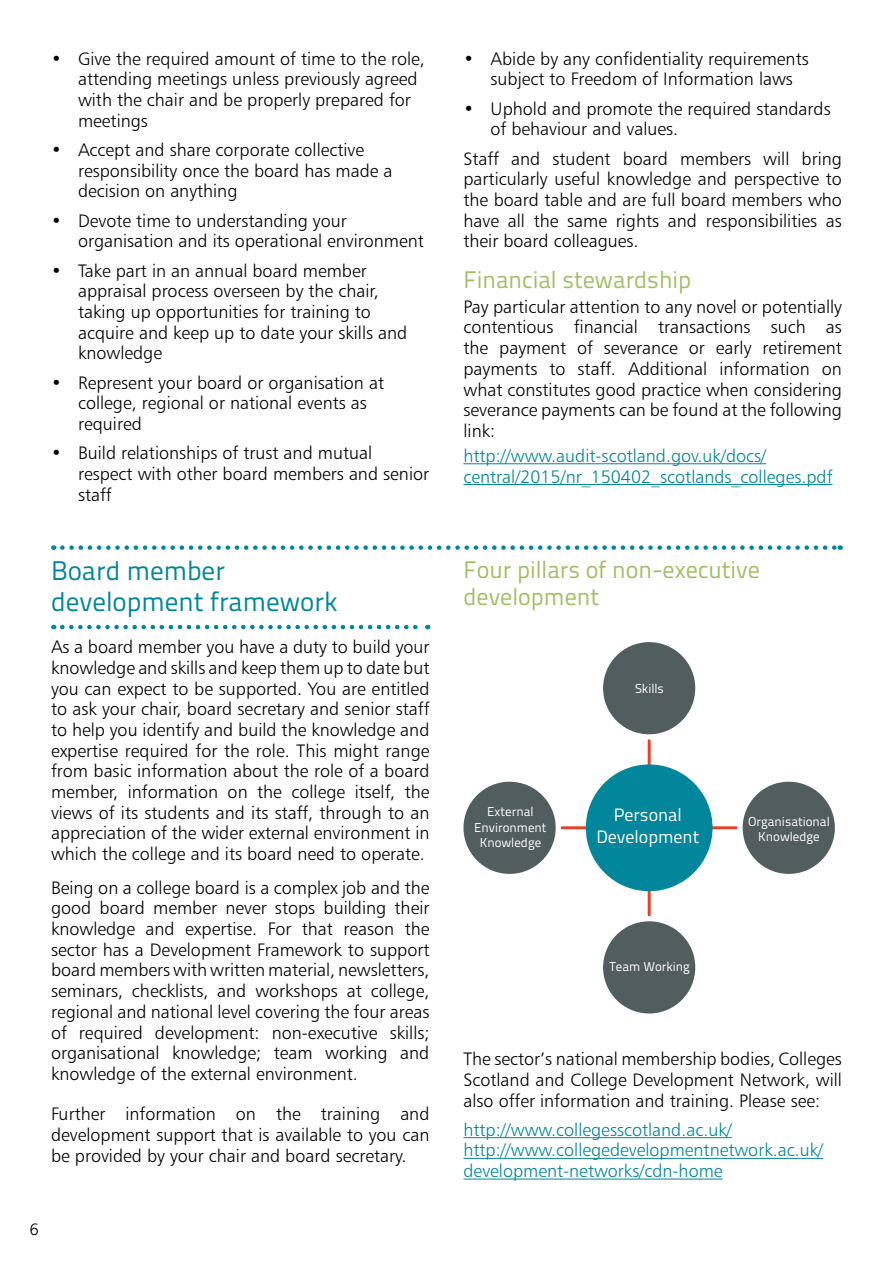
<style>
.page{position:relative;width:893px;height:1263px;background:#fff}
.page>*{position:absolute;margin:0;border:0;box-sizing:border-box;transform-origin:0 0}
.t1{font:27px/31px "Titillium Text 25 L 400 wt";color:#00869a}
.t2{font:24px/27.6px "Titillium Text 25 L 400 wt";color:#a0bf65}
.t3{font:18px/20.7px "Humanist 777 BT Light B";color:#000}
.t4{font:18px/20.7px "Humanist 777 BT Light B";color:#00869a}
.t5{font:17.85px/21.5px "Titillium Text 25 L 400 wt";color:#fff;text-align:center}
.t6{font:16.5px "Humanist 777 BT Light B";color:#000}
.t7{font:12.9px/15.5px "Titillium Text 25 L 400 wt";color:#fff;text-align:center}
</style>
<div class="page">
<hr style="left:463px;top:463px;width:303px;height:1px;background:#00869a">
<hr style="left:463px;top:484px;width:369px;height:1px;background:#00869a">
<svg style="left:62px;top:625px;width:366px;height:4px"></svg>
<hr style="left:463px;top:1137px;width:269px;height:1px;background:#00869a">
<hr style="left:463px;top:1158px;width:360px;height:1px;background:#00869a">
<hr style="left:463px;top:1179px;width:260px;height:1px;background:#00869a">
<svg style="left:62px;top:545px;width:779px;height:5px"></svg>
<hr style="left:648px;top:741px;width:3px;height:174px;background:#e8412b">
<hr style="left:562px;top:826px;width:174px;height:3px;background:#e8412b">
<div style="left:586px;top:764px;width:126px;height:127px;background:#02869b;border-radius:50%"></div>
<div style="left:603px;top:642px;width:92px;height:92px;background:#515d5e;border-radius:50%"></div>
<div style="left:603px;top:921px;width:92px;height:92px;background:#515d5e;border-radius:50%"></div>
<div style="left:463px;top:782px;width:93px;height:92px;background:#515d5e;border-radius:50%"></div>
<div style="left:743px;top:782px;width:92px;height:92px;background:#515d5e;border-radius:50%"></div>
<p class="t3" style="left:78px;top:48px;width:348px;text-indent:-27px">• Give the required amount of time to the role, attending meetings unless previously agreed with the chair and be properly prepared for meetings</p>
<p class="t3" style="left:78px;top:139px;width:316px;text-indent:-27px">• Accept and share corporate collective responsibility once the board has made a decision on anything</p>
<p class="t3" style="left:78px;top:210px;width:347px;text-indent:-27px">• Devote time to understanding your organisation and its operational environment</p>
<p class="t3" style="left:78px;top:260px;width:331px;text-indent:-27px">• Take part in an annual board member appraisal process overseen by the chair, taking up opportunities for training to acquire and keep up to date your skills and knowledge</p>
<p class="t3" style="left:78px;top:372px;width:308px;text-indent:-27px">• Represent your board or organisation at college, regional or national events as required</p>
<p class="t3" style="left:78px;top:442px;width:353px;text-indent:-27px">• Build relationships of trust and mutual respect with other board members and senior staff</p>
<h1 class="t1" style="left:51px;top:554px;width:288px">Board member development framework</h1>
<p class="t3" style="left:51px;top:636px;width:380px;text-align:justify">As a board member you have a duty to build your knowledge and skills and keep them up to date but you can expect to be supported. You are entitled to ask your chair, board secretary and senior staff to help you identify and build the knowledge and expertise required for the role. This might range from basic information about the role of a board member, information on the college itself, the views of its students and its staff, through to an appreciation of the wider external environment in which the college and its board need to operate.</p>
<p class="t3" style="left:51px;top:877px;width:380px;text-align:justify">Being on a college board is a complex job and the good board member never stops building their knowledge and expertise. For that reason the sector has a Development Framework to support board members with written material, newsletters, seminars, checklists, and workshops at college, regional and national level covering the four areas of required development: non-executive skills; organisational knowledge; team working and knowledge of the external environment.</p>
<p class="t3" style="left:51px;top:1103px;width:380px;text-align:justify">Further information on the training and development support that is available to you can be provided by your chair and board secretary.</p>
<p class="t6" style="left:29px;top:1219px;width:11px">6</p>
<p class="t3" style="left:490px;top:48px;width:320px;text-indent:-27px">• Abide by any confidentiality requirements subject to Freedom of Information laws</p>
<p class="t3" style="left:490px;top:98px;width:342px;text-indent:-27px">• Uphold and promote the required standards of behaviour and values.</p>
<p class="t3" style="left:463px;top:148px;width:380px;text-align:justify">Staff and student board members will bring particularly useful knowledge and perspective to the board table and are full board members who have all the same rights and responsibilities as their board colleagues.</p>
<h2 class="t2" style="left:463px;top:264px;width:229px">Financial stewardship</h2>
<p class="t3" style="left:463px;top:296px;width:380px;text-align:justify">Pay particular attention to any novel or potentially contentious financial transactions such as the payment of severance or early retirement payments to staff. Additional information on what constitutes good practice when considering severance payments can be found at the following link:</p>
<p class="t4" style="left:463px;top:445px;width:371px">http://www.audit-scotland.gov.uk/docs/ central/2015/nr_150402_scotlands_colleges.pdf</p>
<h2 class="t2" style="left:463px;top:554px;width:298px">Four pillars of non-executive development</h2>
<p class="t7" style="left:474px;top:803px;width:74px">External<br>Environment<br>Knowledge</p>
<p class="t7" style="left:635px;top:680px;width:30px">Skills</p>
<p class="t5" style="left:596px;top:803px;width:104px">Personal<br>Development</p>
<p class="t7" style="left:609px;top:958px;width:82px">Team Working</p>
<p class="t7" style="left:748px;top:813px;width:83px">Organisational<br>Knowledge</p>
<p class="t3" style="left:463px;top:1048px;width:380px;text-align:justify">The sector’s national membership bodies, Colleges Scotland and College Development Network, will also offer information and training. Please see:</p>
<p class="t4" style="left:463px;top:1119px;width:361px">http://www.collegesscotland.ac.uk/ http://www.collegedevelopmentnetwork.ac.uk/ development-networks/cdn-home</p>
</div>
